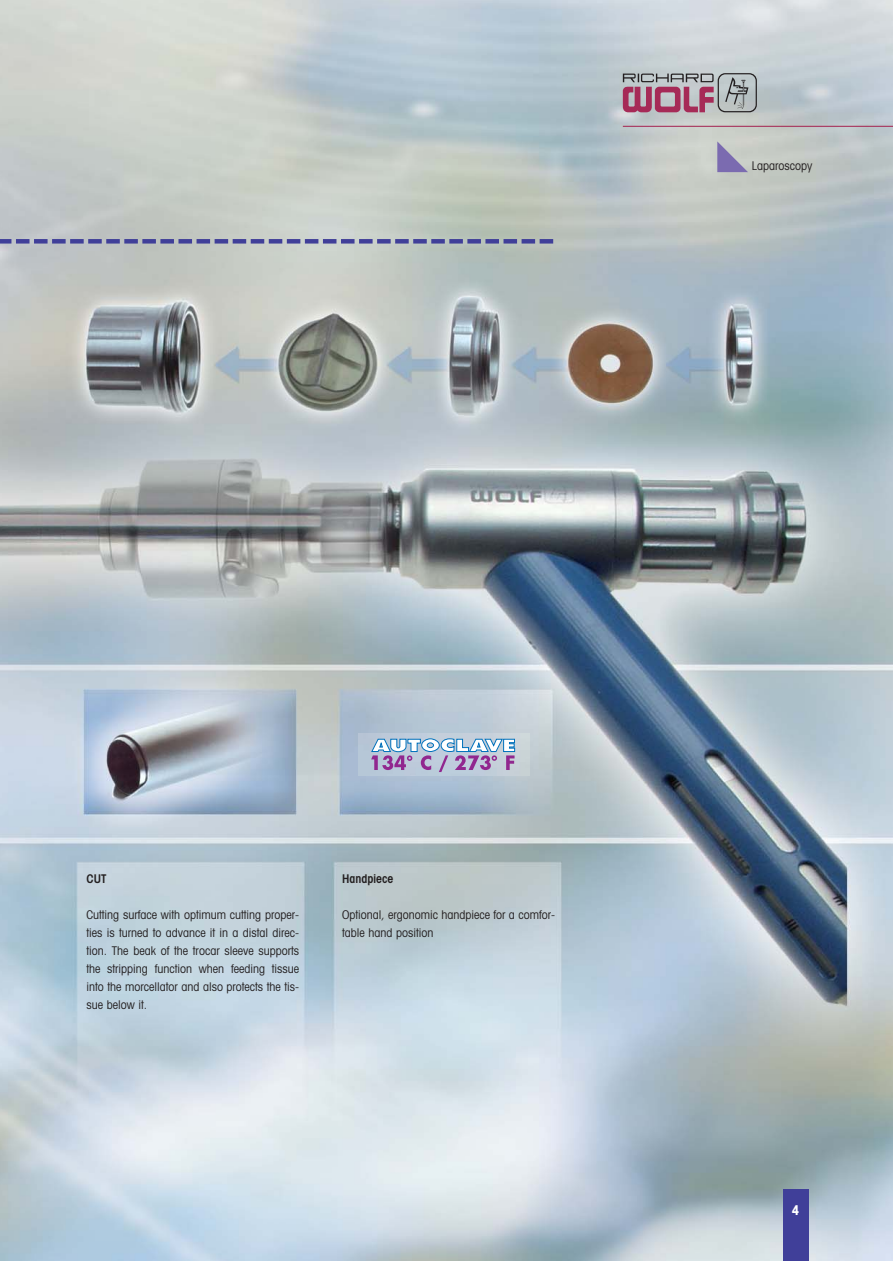
<style>
.page{position:relative;width:893px;height:1261px;background:#fff}
.page>*{position:absolute;margin:0;border:0;box-sizing:border-box;transform-origin:0 0}
.t1{font:700 condensed 13.5px "Avant Garde";color:#fff}
.t2{font:condensed 12px/18px "Avant Garde";color:#231f20;text-align:justify}
.t3{font:600 condensed 12px "Avant Garde";color:#231f20}
</style>
<div class="page">
<img style="left:0;top:0;width:892px;height:1261px">
<div style="left:782px;top:1189px;width:26px;height:72px;background:#403f99"></div>
<hr style="left:622px;top:126px;width:270px;height:1px;background:#a62a57">
<svg style="left:622px;top:73px;width:134px;height:39px;background:#a78c99"></svg>
<svg style="left:0;top:239px;width:539px;height:4px;background:#6162a3"></svg>
<hr style="left:539px;top:239px;width:14px;height:4px;background:#403f99">
<img style="left:358px;top:733px;width:171px;height:42px">
<svg style="left:371px;top:738px;width:143px;height:34px;background:#aeb1d1"></svg>
<svg style="left:717px;top:141px;width:30px;height:31px"></svg>
<p class="t2" style="left:751px;top:158px;width:62px">Laparoscopy</p>
<p class="t3" style="left:86px;top:874px;width:21px">CUT</p>
<p class="t2" style="left:86px;top:907px;width:214px">Cutting surface with optimum cutting proper&shy;ties is turned to advance it in a distal direc&shy;tion. The beak of the trocar sleeve supports the stripping function when feeding tissue into the morcellator and also protects the tis&shy;sue below it.</p>
<p class="t3" style="left:342px;top:874px;width:53px">Handpiece</p>
<p class="t2" style="left:342px;top:907px;width:214px">Optional, ergonomic handpiece for a comfor&shy;table hand position</p>
<p class="t1" style="left:791px;top:1204px;width:9px">4</p>
</div>
